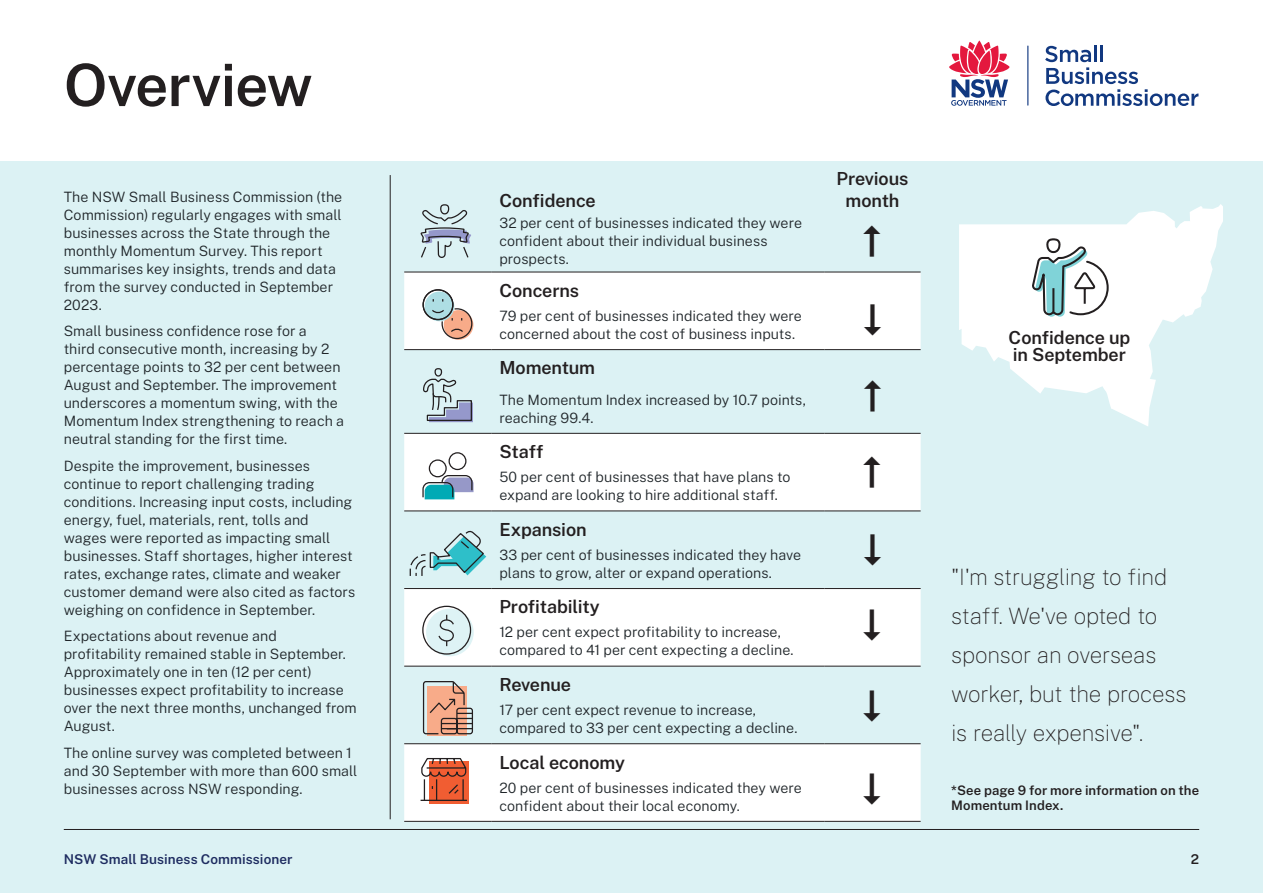
<style>
.page{position:relative;width:1263px;height:893px;background:#fff}
.page>*{position:absolute;margin:0;border:0;box-sizing:border-box;transform-origin:0 0}
.PPT_Heading_1{font:600 58.5px "Public Sans";letter-spacing:-.015em;color:#231f20}
.PPT_Table_Body{font:45px "Arrows";color:#231f20}
.PPT_quotes{font:100 22.5px/39px "Public Sans";letter-spacing:-.02em;color:#231f20}
.PPT_Heading_3{font:600 18px/22.5px "Public Sans";letter-spacing:-.005em;color:#231f20;text-align:center}
.PPT_Body{font:300 14.25px/18px "Public Sans";color:#1f2529}
.t1{font:600 13.5px "Public Sans";letter-spacing:.01em;color:#1e2c60}
.t2{font:600 13.5px "Public Sans";color:#231f20}
.PPT_Table_Source{font:600 13.05px/15px "Public Sans";letter-spacing:.01em;color:#231f20}
</style>
<div class="page">
<div style="left:0;top:162px;width:1263px;height:731px;background:#dcf2f4"></div>
<hr style="left:64px;top:829px;width:1135px;height:1px;background:#231f20">
<svg style="left:949px;top:40px;width:61px;height:66px"></svg>
<hr style="left:1027px;top:46px;width:1px;height:60px;background:#113880">
<svg style="left:1045px;top:45px;width:153px;height:61px"></svg>
<hr style="left:390px;top:175px;width:1px;height:644px;background:#231f20">
<svg style="left:404px;top:273px;width:517px;height:548px;fill:#fff"></svg>
<hr style="left:404px;top:272px;width:88px;height:1px;background:#231f20">
<hr style="left:492px;top:272px;width:332px;height:1px;background:#231f20">
<hr style="left:824px;top:272px;width:97px;height:1px;background:#231f20">
<hr style="left:404px;top:349px;width:88px;height:1px;background:#231f20">
<hr style="left:492px;top:349px;width:332px;height:1px;background:#231f20">
<hr style="left:824px;top:349px;width:97px;height:1px;background:#231f20">
<hr style="left:404px;top:433px;width:88px;height:1px;background:#231f20">
<hr style="left:492px;top:433px;width:332px;height:1px;background:#231f20">
<hr style="left:824px;top:433px;width:97px;height:1px;background:#231f20">
<hr style="left:404px;top:511px;width:88px;height:1px;background:#231f20">
<hr style="left:492px;top:511px;width:332px;height:1px;background:#231f20">
<hr style="left:824px;top:511px;width:97px;height:1px;background:#231f20">
<hr style="left:404px;top:588px;width:88px;height:1px;background:#231f20">
<hr style="left:492px;top:588px;width:332px;height:1px;background:#231f20">
<hr style="left:824px;top:588px;width:97px;height:1px;background:#231f20">
<hr style="left:404px;top:666px;width:88px;height:1px;background:#231f20">
<hr style="left:492px;top:666px;width:332px;height:1px;background:#231f20">
<hr style="left:824px;top:666px;width:97px;height:1px;background:#231f20">
<hr style="left:404px;top:743px;width:88px;height:1px;background:#231f20">
<hr style="left:492px;top:743px;width:332px;height:1px;background:#231f20">
<hr style="left:824px;top:743px;width:97px;height:1px;background:#231f20">
<hr style="left:404px;top:821px;width:88px;height:1px;background:#231f20">
<hr style="left:492px;top:821px;width:332px;height:1px;background:#231f20">
<hr style="left:824px;top:821px;width:97px;height:1px;background:#231f20">
<div style="left:429px;top:459px;width:18px;height:18px;border:1px solid #231f20;border-radius:50%"></div>
<svg style="left:422px;top:474px;width:51px;height:25px"></svg>
<div style="left:448px;top:452px;width:18px;height:18px;border:1px solid #231f20;border-radius:50%"></div>
<svg style="left:409px;top:531px;width:77px;height:46px"></svg>
<div style="left:426px;top:609px;width:48px;height:47px;background:#def3f5;border-radius:50%"></div>
<svg style="left:419px;top:615px;width:55px;height:207px"></svg>
<svg style="left:420px;top:204px;width:53px;height:250px"></svg>
<svg style="left:959px;top:204px;width:264px;height:222px;fill:#fff"></svg>
<svg style="left:1030px;top:237px;width:80px;height:189px"></svg>
<p class="PPT_Heading_1" style="left:64px;top:42px;width:250px">Overview</p>
<p class="PPT_Body" style="left:64px;top:187px;width:280px">The NSW Small Business Commission (the Commission) regularly engages with small businesses across the State through the monthly Momentum Survey. This report summarises key insights, trends and data from the survey conducted in September 2023.</p>
<p class="PPT_Body" style="left:64px;top:321px;width:282px">Small business confidence rose for a<br>third consecutive month, increasing by 2 percentage points to 32 per cent between August and September. The improvement underscores a momentum swing, with the Momentum Index strengthening to reach a neutral standing for the first time.</p>
<p class="PPT_Body" style="left:64px;top:456px;width:293px">Despite the improvement, businesses continue to report challenging trading conditions. Increasing input costs, including energy, fuel, materials, rent, tolls and<br>wages were reported as impacting small businesses. Staff shortages, higher interest rates, exchange rates, climate and weaker customer demand were also cited as factors weighing on confidence in September.</p>
<p class="PPT_Body" style="left:64px;top:626px;width:295px">Expectations about revenue and profitability remained stable in September.<br>Approximately one in ten (12 per cent) businesses expect profitability to increase over the next three months, unchanged from August.</p>
<p class="PPT_Body" style="left:64px;top:743px;width:295px">The online survey was completed between 1 and 30 September with more than 600 small businesses across NSW responding.</p>
<p class="PPT_Heading_3" style="left:499px;top:188px;width:98px">Confidence</p>
<p class="PPT_Heading_3" style="left:836px;top:166px;width:73px">Previous month</p>
<p class="PPT_Body" style="left:499px;top:213px;width:304px">32 per cent of businesses indicated they were confident about their individual business prospects.</p>
<p class="PPT_Heading_3" style="left:499px;top:278px;width:81px">Concerns</p>
<p class="PPT_Body" style="left:499px;top:306px;width:304px">79 per cent of businesses indicated they were concerned about the cost of business inputs.</p>
<p class="PPT_Heading_3" style="left:499px;top:355px;width:97px">Momentum</p>
<p class="PPT_Body" style="left:499px;top:389px;width:308px">The Momentum Index increased by 10.7 points, reaching 99.4.</p>
<p class="PPT_Heading_3" style="left:499px;top:439px;width:46px">Staff</p>
<p class="PPT_Body" style="left:499px;top:467px;width:293px">50 per cent of businesses that have plans to expand are looking to hire additional staff.</p>
<p class="PPT_Heading_3" style="left:499px;top:517px;width:89px">Expansion</p>
<p class="PPT_Body" style="left:499px;top:545px;width:303px">33 per cent of businesses indicated they have plans to grow, alter or expand operations.</p>
<p class="PPT_Heading_3" style="left:499px;top:594px;width:102px">Profitability</p>
<p class="PPT_Body" style="left:499px;top:622px;width:296px">12 per cent expect profitability to increase, compared to 41 per cent expecting a decline.</p>
<p class="PPT_Heading_3" style="left:499px;top:672px;width:73px">Revenue</p>
<p class="PPT_Body" style="left:499px;top:700px;width:300px">17 per cent expect revenue to increase, compared to 33 per cent expecting a decline.</p>
<p class="PPT_Heading_3" style="left:499px;top:750px;width:127px">Local economy</p>
<p class="PPT_Body" style="left:499px;top:777px;width:304px">20 per cent of businesses indicated they were confident about their local economy.</p>
<p class="PPT_Table_Body" style="left:861px;top:764px;width:24px">D</p>
<p class="PPT_Table_Body" style="left:861px;top:216px;width:24px">C</p>
<p class="PPT_Table_Body" style="left:884px;top:345px;width:24px;rotate:-180deg">C</p>
<p class="PPT_Table_Body" style="left:884px;top:422px;width:24px;rotate:-180deg">D</p>
<p class="PPT_Table_Body" style="left:861px;top:446px;width:24px">C</p>
<p class="PPT_Table_Body" style="left:884px;top:575px;width:24px;rotate:-180deg">C</p>
<p class="PPT_Table_Body" style="left:861px;top:599px;width:24px">D</p>
<p class="PPT_Table_Body" style="left:861px;top:680px;width:24px">D</p>
<p class="PPT_Heading_3" style="left:1009px;top:328px;width:123px;line-height:16.8px;text-align:left">Confidence up in September</p>
<p class="PPT_quotes" style="left:951px;top:556px;width:237px">"I'm struggling to find staff. We've opted to sponsor an overseas worker, but the process is really expensive".</p>
<p class="PPT_Table_Source" style="left:951px;top:782px;width:249px">*See page 9 for more information on the<br>Momentum Index.</p>
<p class="t1" style="left:64px;top:850px;width:230px">NSW Small Business Commissioner</p>
<p class="t2" style="left:1191px;top:850px;width:10px">2</p>
</div>
